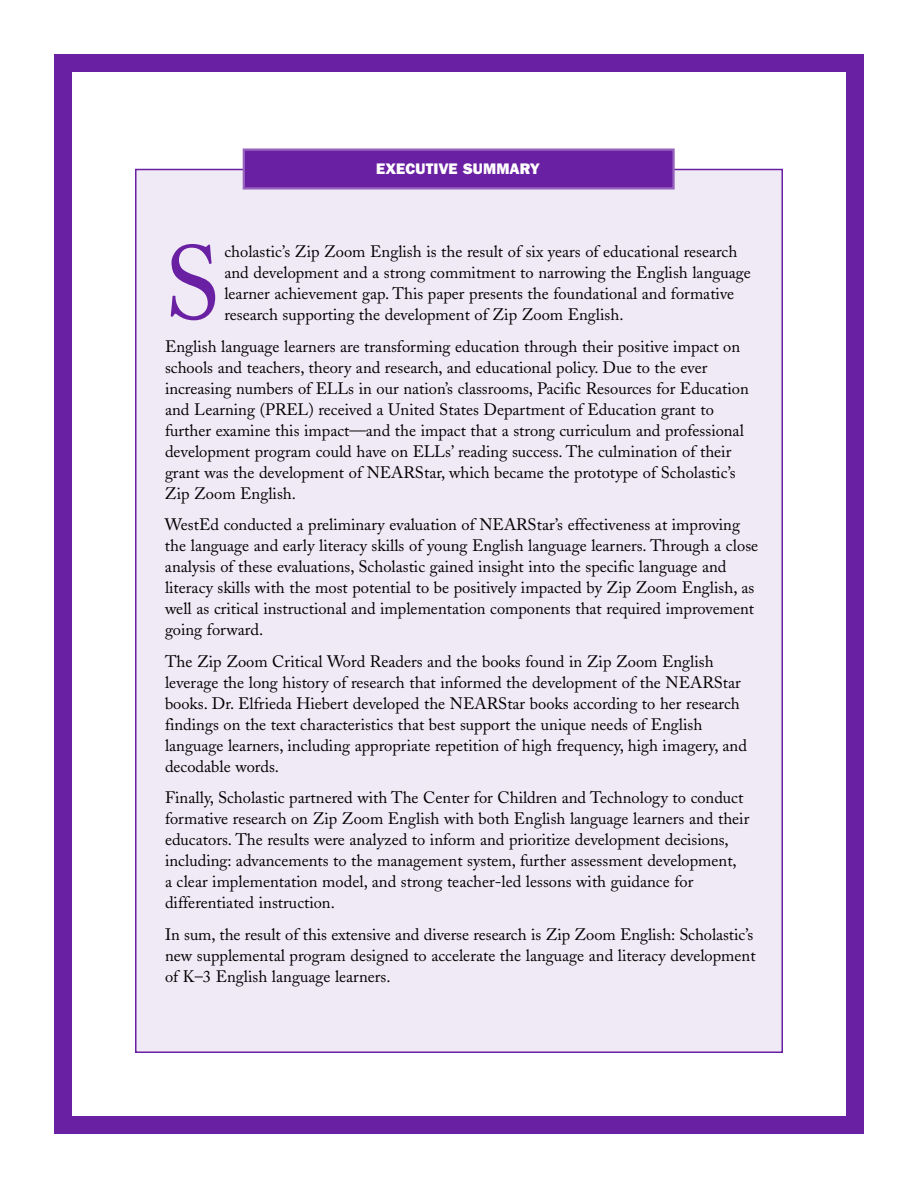
<style>
.page{position:relative;width:918px;height:1188px;background:#fff}
.page>*{position:absolute;margin:0;border:0;box-sizing:border-box;transform-origin:0 0}
.t1{font:103.5px "Adobe Caslon";color:#6a20a2}
.t2{font:16.5px/21px "Adobe Caslon";color:#000}
.t3{font:800 15.3px "Franklin Gothic";color:#fff}
</style>
<div class="page">
<div style="left:54px;top:54px;width:810px;height:1080px;border:18px solid #6a20a2"></div>
<div style="left:136px;top:170px;width:646px;height:882px;background:#f0e9f6"></div>
<div style="left:244px;top:150px;width:430px;height:38px;background:#6a20a2"></div>
<div style="left:243px;top:148px;width:432px;height:42px;border:2px solid #9763be"></div>
<p class="t3" style="left:376px;top:164px;width:165px">EXECUTIVE SUMMARY</p>
<h1 class="t1" style="left:164px;top:246px;width:58px">S</h1>
<p class="t2" style="left:224px;top:243px;width:528px">cholastic’s Zip Zoom English is the result of six years of educational research and development and a strong commitment to narrowing the English language learner achievement gap. This paper presents the foundational and formative research supporting the development of Zip Zoom English.</p>
<p class="t2" style="left:165px;top:338px;width:585px">English language learners are transforming education through their positive impact on schools and teachers, theory and research, and educational policy. Due to the ever increasing numbers of ELLs in our nation’s classrooms, Pacific Resources for Education and Learning (PREL) received a United States Department of Education grant to further examine this impact—and the impact that a strong curriculum and professional development program could have on ELLs’ reading success. The culmination of their grant was the development of NEARStar, which became the prototype of Scholastic’s Zip Zoom English.</p>
<p class="t2" style="left:165px;top:516px;width:595px">WestEd conducted a preliminary evaluation of NEARStar’s effectiveness at improving the language and early literacy skills of young English language learners. Through a close analysis of these evaluations, Scholastic gained insight into the specific language and literacy skills with the most potential to be positively impacted by Zip Zoom English, as well as critical instructional and implementation components that required improvement going forward.</p>
<p class="t2" style="left:165px;top:653px;width:583px">The Zip Zoom Critical Word Readers and the books found in Zip Zoom English leverage the long history of research that informed the development of the NEARStar books. Dr. Elfrieda Hiebert developed the NEARStar books according to her research findings on the text characteristics that best support the unique needs of English language learners, including appropriate repetition of high frequency, high imagery, and decodable words.</p>
<p class="t2" style="left:165px;top:789px;width:586px">Finally, Scholastic partnered with The Center for Children and Technology to conduct formative research on Zip Zoom English with both English language learners and their educators. The results were analyzed to inform and prioritize development decisions, including: advancements to the management system, further assessment development,<br>a clear implementation model, and strong teacher-led lessons with guidance for differentiated instruction.</p>
<p class="t2" style="left:165px;top:926px;width:592px">In sum, the result of this extensive and diverse research is Zip Zoom English: Scholastic’s new supplemental program designed to accelerate the language and literacy development of K–3 English language learners.</p>
</div>
